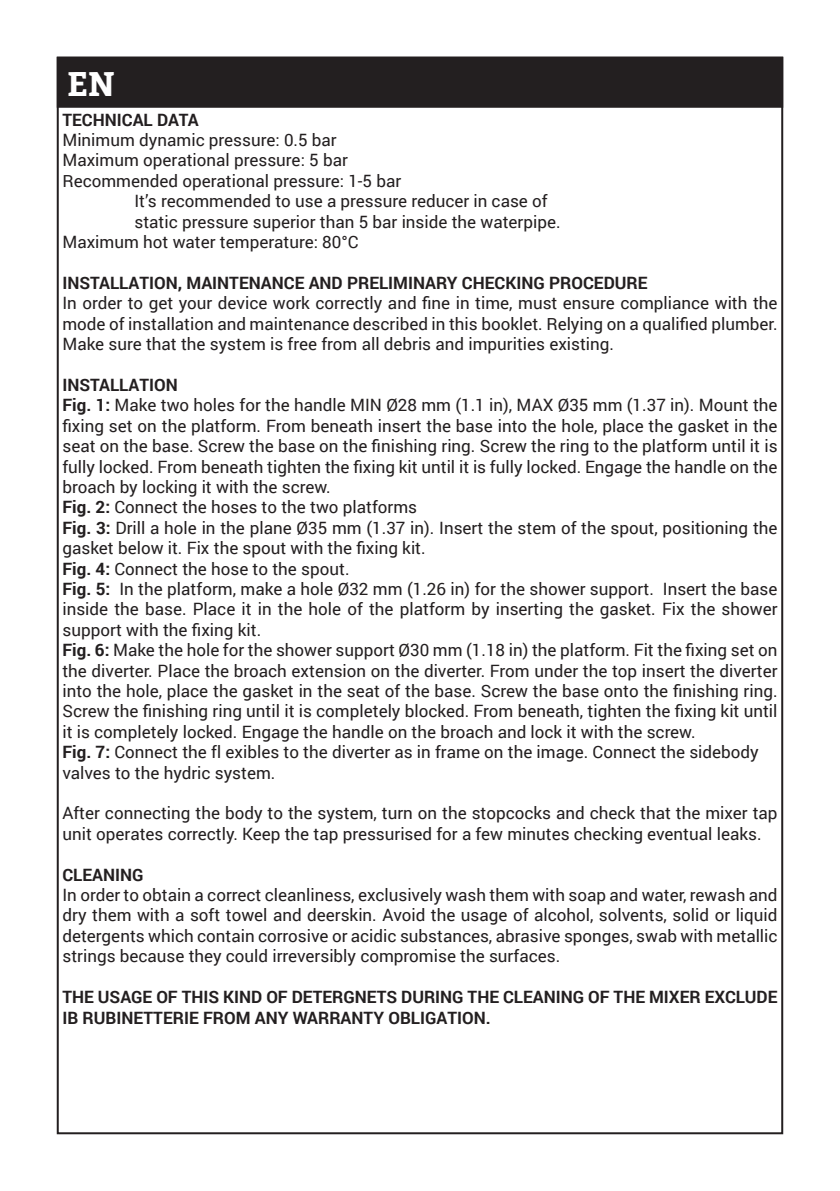
<style>
.page{position:relative;width:840px;height:1191px;background:#fff}
.page>*{position:absolute;margin:0;border:0;box-sizing:border-box;transform-origin:0 0}
.t1{font:700 34px "Bitter";color:#fff}
.t2{font:17px/20.4px "Roboto";color:#231f20;text-align:justify}
.t3{font:700 17px/20.4px "Roboto";color:#231f20}
.s1{font-weight:700}
</style>
<div class="page">
<div style="left:58px;top:58px;width:723px;height:49px;background:#231f20"></div>
<div style="left:57px;top:57px;width:725px;height:51px;border:2px solid #231f20"></div>
<p class="t1" style="left:67px;top:63px;width:50px">EN</p>
<p class="t3" style="left:62px;top:109px;width:138px">TECHNICAL DATA</p>
<p class="t2" style="left:62px;top:129px;width:276px">Minimum dynamic pressure: 0.5 bar</p>
<p class="t2" style="left:62px;top:149px;width:287px">Maximum operational pressure: 5 bar</p>
<p class="t2" style="left:62px;top:170px;width:340px">Recommended operational pressure: 1-5 bar</p>
<p class="t2" style="left:134px;top:190px;width:414px">It’s recommended to use a pressure reducer in case of</p>
<p class="t2" style="left:134px;top:211px;width:427px">static pressure superior than 5 bar inside the waterpipe.</p>
<p class="t2" style="left:62px;top:231px;width:297px">Maximum hot water temperature: 80°C</p>
<p class="t3" style="left:62px;top:272px;width:586px">INSTALLATION, MAINTENANCE AND PRELIMINARY CHECKING PROCEDURE</p>
<p class="t2" style="left:62px;top:292px;width:716px">In order to get your device work correctly and fine in time, must ensure compliance with the mode of installation and maintenance described in this booklet. Relying on a qualified plumber.<br>Make sure that the system is free from all debris and impurities existing.</p>
<p class="t3" style="left:62px;top:374px;width:117px">INSTALLATION</p>
<p class="t2" style="left:62px;top:394px;width:716px"><span class="s1">Fig. 1:</span> Make two holes for the handle MIN Ø28 mm (1.1 in), MAX Ø35 mm (1.37 in). Mount the fixing set on the platform. From beneath insert the base into the hole, place the gasket in the seat on the base. Screw the base on the finishing ring. Screw the ring to the platform until it is fully locked. From beneath tighten the fixing kit until it is fully locked. Engage the handle on the broach by locking it with the screw.</p>
<p class="t2" style="left:62px;top:496px;width:356px"><span class="s1">Fig. 2:</span> Connect the hoses to the two platforms</p>
<p class="t2" style="left:62px;top:517px;width:716px"><span class="s1">Fig. 3:</span> Drill a hole in the plane Ø35 mm (1.37 in). Insert the stem of the spout, positioning the gasket below it. Fix the spout with the fixing kit.</p>
<p class="t2" style="left:62px;top:557px;width:288px"><span class="s1">Fig. 4:</span> Connect the hose to the spout.</p>
<p class="t2" style="left:62px;top:578px;width:716px"><span class="s1">Fig. 5:</span> In the platform, make a hole Ø32 mm (1.26 in) for the shower support. Insert the base inside the base. Place it in the hole of the platform by inserting the gasket. Fix the shower support with the fixing kit.</p>
<p class="t2" style="left:62px;top:639px;width:716px"><span class="s1">Fig. 6:</span> Make the hole for the shower support Ø30 mm (1.18 in) the platform. Fit the fixing set on the diverter. Place the broach extension on the diverter. From under the top insert the diverter into the hole, place the gasket in the seat of the base. Screw the base onto the finishing ring.<br>Screw the finishing ring until it is completely blocked. From beneath, tighten the fixing kit until it is completely locked. Engage the handle on the broach and lock it with the screw.</p>
<p class="t2" style="left:62px;top:741px;width:697px"><span class="s1">Fig. 7:</span> Connect the fl exibles to the diverter as in frame on the image. Connect the sidebody</p>
<p class="t2" style="left:62px;top:761px;width:214px">valves to the hydric system.</p>
<p class="t2" style="left:62px;top:802px;width:716px">After connecting the body to the system, turn on the stopcocks and check that the mixer tap unit operates correctly. Keep the tap pressurised for a few minutes checking eventual leaks.</p>
<p class="t3" style="left:62px;top:863px;width:83px">CLEANING</p>
<p class="t2" style="left:62px;top:884px;width:716px">In order to obtain a correct cleanliness, exclusively wash them with soap and water, rewash and dry them with a soft towel and deerskin. Avoid the usage of alcohol, solvents, solid or liquid detergents which contain corrosive or acidic substances, abrasive sponges, swab with metallic strings because they could irreversibly compromise the surfaces.</p>
<p class="t3" style="left:62px;top:986px;width:716px">THE USAGE OF THIS KIND OF DETERGNETS DURING THE CLEANING OF THE MIXER EXCLUDE<br>IB RUBINETTERIE FROM ANY WARRANTY OBLIGATION.</p>
</div>
